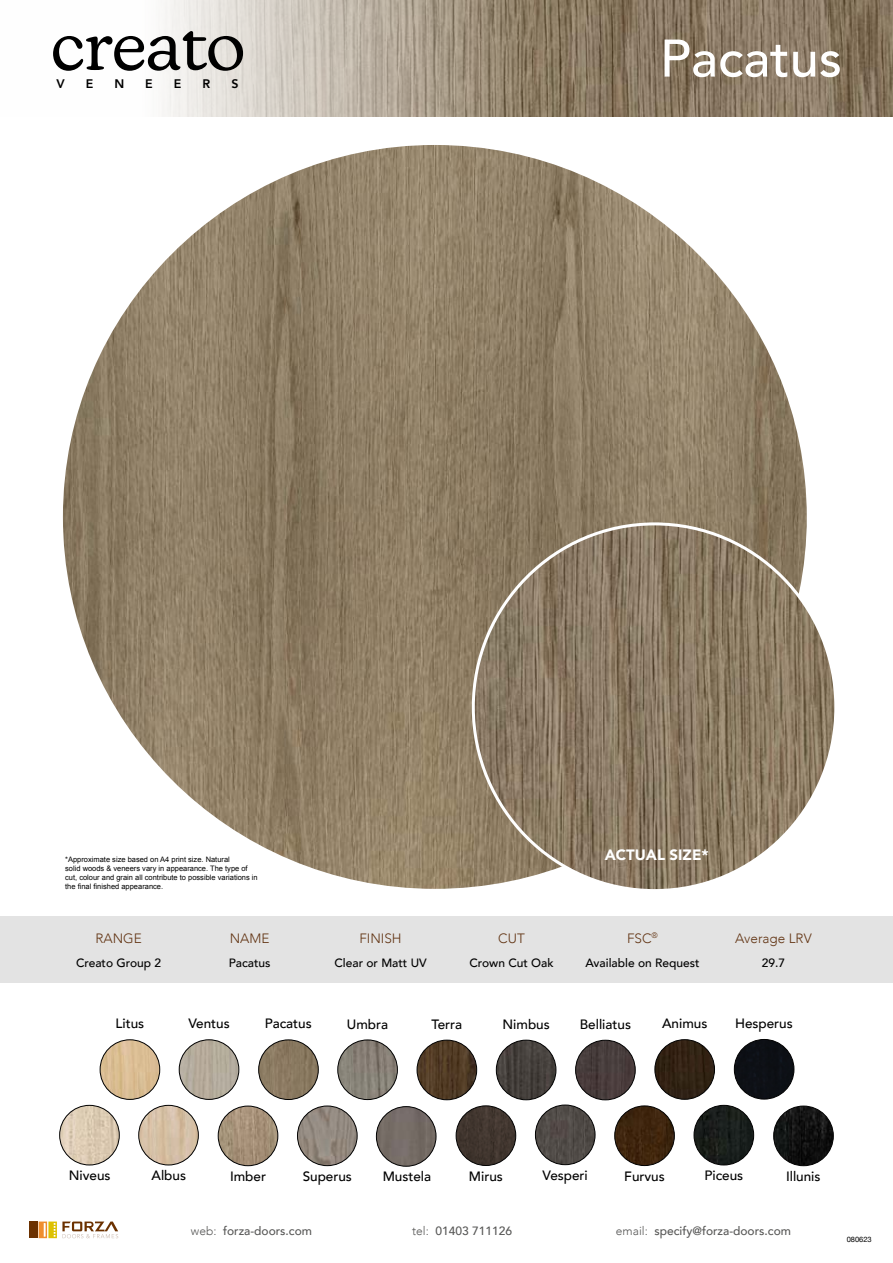
<style>
.page{position:relative;width:893px;height:1263px;background:#fff}
.page>*{position:absolute;margin:0;border:0;box-sizing:border-box;transform-origin:0 0}
.t1{font:66.6px "New Kansas";color:#000}
.t2{font:500 52.35px "Avenir";color:#fff}
.t3{font:900 15px "Avenir";color:#fff}
.t4{font:500 13.5px "Avenir";color:#000}
.t5{font:300 13.5px "Avenir";color:#623413}
.t6{font:800 12.45px "Avenir";color:#000}
.t7{font:500 12px "Avenir";color:#000}
.t8{font:500 12px "Avenir";color:#575756}
.t9{font:7.5px/9px "Arial";color:#000}
.t10{font:7.5px "Helvetica Neue";color:#000}
.s1{font-weight:300}
</style>
<div class="page">
<img style="left:159px;top:0;width:734px;height:117px">
<div style="left:0;top:916px;width:893px;height:66px;background:#e3e3e3"></div>
<img style="left:655px;top:1040px;width:59px;height:59px;border-radius:30px">
<div style="left:654px;top:1039px;width:61px;height:61px;border:1px solid #000;border-radius:50%"></div>
<img style="left:694px;top:1105px;width:60px;height:60px;border-radius:30px">
<div style="left:694px;top:1105px;width:60px;height:60px;border:1px solid #000;border-radius:50%"></div>
<img style="left:218px;top:1106px;width:60px;height:60px;border-radius:30px">
<div style="left:218px;top:1106px;width:60px;height:60px;border:1px solid #000;border-radius:50%"></div>
<img style="left:376px;top:1106px;width:60px;height:60px;border-radius:30px">
<div style="left:376px;top:1106px;width:60px;height:60px;border:1px solid #000;border-radius:50%"></div>
<img style="left:60px;top:1105px;width:59px;height:60px;border-radius:30px">
<div style="left:59px;top:1105px;width:61px;height:60px;border:1px solid #000;border-radius:50%"></div>
<div style="left:734px;top:1039px;width:60px;height:60px;background:#0d1015;border-radius:30px"></div>
<div style="left:734px;top:1039px;width:60px;height:60px;border:1px solid #000;border-radius:50%"></div>
<img style="left:774px;top:1106px;width:59px;height:60px;border-radius:30px">
<div style="left:773px;top:1106px;width:61px;height:60px;border:1px solid #000;border-radius:50%"></div>
<img style="left:259px;top:1040px;width:59px;height:59px;border-radius:30px">
<div style="left:258px;top:1039px;width:61px;height:61px;border:1px solid #000;border-radius:50%"></div>
<img style="left:297px;top:1106px;width:60px;height:60px;border-radius:30px">
<div style="left:297px;top:1105px;width:60px;height:61px;border:1px solid #000;border-radius:50%"></div>
<img style="left:576px;top:1040px;width:59px;height:60px;border-radius:30px">
<div style="left:575px;top:1040px;width:61px;height:60px;border:1px solid #000;border-radius:50%"></div>
<img style="left:615px;top:1106px;width:59px;height:59px;border-radius:30px">
<div style="left:614px;top:1105px;width:61px;height:61px;border:1px solid #000;border-radius:50%"></div>
<img style="left:496px;top:1040px;width:60px;height:60px;border-radius:30px">
<div style="left:496px;top:1040px;width:60px;height:60px;border:1px solid #000;border-radius:50%"></div>
<img style="left:535px;top:1105px;width:60px;height:60px;border-radius:30px">
<div style="left:535px;top:1105px;width:60px;height:60px;border:1px solid #000;border-radius:50%"></div>
<img style="left:179px;top:1040px;width:60px;height:59px;border-radius:30px">
<div style="left:179px;top:1039px;width:60px;height:61px;border:1px solid #000;border-radius:50%"></div>
<img style="left:100px;top:1040px;width:60px;height:59px;border-radius:30px">
<div style="left:100px;top:1039px;width:60px;height:61px;border:1px solid #000;border-radius:50%"></div>
<img style="left:338px;top:1040px;width:59px;height:59px;border-radius:30px">
<div style="left:337px;top:1039px;width:61px;height:61px;border:1px solid #000;border-radius:50%"></div>
<img style="left:417px;top:1040px;width:60px;height:60px;border-radius:30px">
<div style="left:417px;top:1040px;width:60px;height:60px;border:1px solid #000;border-radius:50%"></div>
<img style="left:456px;top:1106px;width:60px;height:59px;border-radius:30px">
<div style="left:456px;top:1105px;width:60px;height:61px;border:1px solid #000;border-radius:50%"></div>
<img style="left:61px;top:144px;width:747px;height:746px;border-radius:373px">
<img style="left:473px;top:524px;width:360px;height:364px">
<div style="left:29px;top:1221px;width:8px;height:17px;background:#6b3100"></div>
<svg style="left:39px;top:1221px;width:79px;height:17px"></svg>
<img style="left:139px;top:1105px;width:59px;height:60px;border-radius:30px">
<div style="left:138px;top:1105px;width:61px;height:60px;border:1px solid #000;border-radius:50%"></div>
<h1 class="t1" style="left:51px;top:7px;width:195px">creato</h1>
<h3 class="t6" style="left:56px;top:74px;width:10px">V</h3>
<h3 class="t6" style="left:86px;top:74px;width:9px">E</h3>
<h3 class="t6" style="left:114px;top:74px;width:11px">N</h3>
<h3 class="t6" style="left:145px;top:74px;width:9px">E</h3>
<h3 class="t6" style="left:174px;top:74px;width:9px">E</h3>
<h3 class="t6" style="left:203px;top:74px;width:9px">R</h3>
<h3 class="t6" style="left:231px;top:74px;width:9px">S</h3>
<p class="t9" style="left:65px;top:855px;width:194px">*Approximate size based on A4 print size. Natural<br>solid woods &amp; veneers vary in appearance. The type of cut, colour and grain all contribute to possible variations in the final finished appearance.</p>
<h2 class="t2" style="left:660px;top:13px;width:184px">Pacatus</h2>
<h3 class="t3" style="left:605px;top:842px;width:105px">ACTUAL SIZE*</h3>
<h3 class="t5" style="left:95px;top:930px;width:48px">RANGE</h3>
<h3 class="t5" style="left:230px;top:930px;width:41px">NAME</h3>
<h3 class="t5" style="left:359px;top:930px;width:44px">FINISH</h3>
<h3 class="t5" style="left:498px;top:930px;width:28px">CUT</h3>
<h3 class="t5" style="left:627px;top:930px;width:32px">FSC<sup>®</sup></h3>
<h3 class="t5" style="left:735px;top:930px;width:78px">Average LRV</h3>
<h3 class="t7" style="left:76px;top:952px;width:87px">Creato Group 2</h3>
<h3 class="t7" style="left:229px;top:952px;width:43px">Pacatus</h3>
<h3 class="t7" style="left:334px;top:952px;width:94px">Clear or Matt UV</h3>
<h3 class="t7" style="left:469px;top:952px;width:86px">Crown Cut Oak</h3>
<h3 class="t7" style="left:585px;top:952px;width:116px">Available on Request</h3>
<h3 class="t7" style="left:762px;top:952px;width:25px">29.7</h3>
<h3 class="t4" style="left:116px;top:1012px;width:30px">Litus</h3>
<h3 class="t4" style="left:188px;top:1012px;width:43px">Ventus</h3>
<h3 class="t4" style="left:347px;top:1012px;width:43px">Umbra</h3>
<h3 class="t4" style="left:431px;top:1012px;width:32px">Terra</h3>
<h3 class="t4" style="left:265px;top:1012px;width:49px">Pacatus</h3>
<h3 class="t4" style="left:502px;top:1012px;width:49px">Nimbus</h3>
<h3 class="t4" style="left:580px;top:1012px;width:53px">Belliatus</h3>
<h3 class="t4" style="left:662px;top:1012px;width:47px">Animus</h3>
<h3 class="t4" style="left:735px;top:1012px;width:59px">Hesperus</h3>
<h3 class="t4" style="left:69px;top:1164px;width:43px">Niveus</h3>
<h3 class="t4" style="left:152px;top:1164px;width:36px">Albus</h3>
<h3 class="t4" style="left:230px;top:1164px;width:38px">Imber</h3>
<h3 class="t4" style="left:383px;top:1165px;width:50px">Mustela</h3>
<h3 class="t4" style="left:704px;top:1164px;width:40px">Piceus</h3>
<h3 class="t4" style="left:543px;top:1163px;width:47px">Vesperi</h3>
<h3 class="t4" style="left:469px;top:1164px;width:35px">Mirus</h3>
<h3 class="t4" style="left:303px;top:1164px;width:51px">Superus</h3>
<h3 class="t4" style="left:624px;top:1164px;width:42px">Furvus</h3>
<h3 class="t4" style="left:786px;top:1165px;width:36px">Illunis</h3>
<h3 class="t8" style="left:191px;top:1220px;width:123px"><span class="s1">web:</span> forza-doors.com</h3>
<h3 class="t8" style="left:412px;top:1220px;width:102px"><span class="s1">tel:</span> 01403 711126</h3>
<h3 class="t8" style="left:616px;top:1220px;width:177px"><span class="s1">email:</span> specify@forza-doors.com</h3>
<p class="t10" style="left:847px;top:1234px;width:27px">080623</p>
</div>
